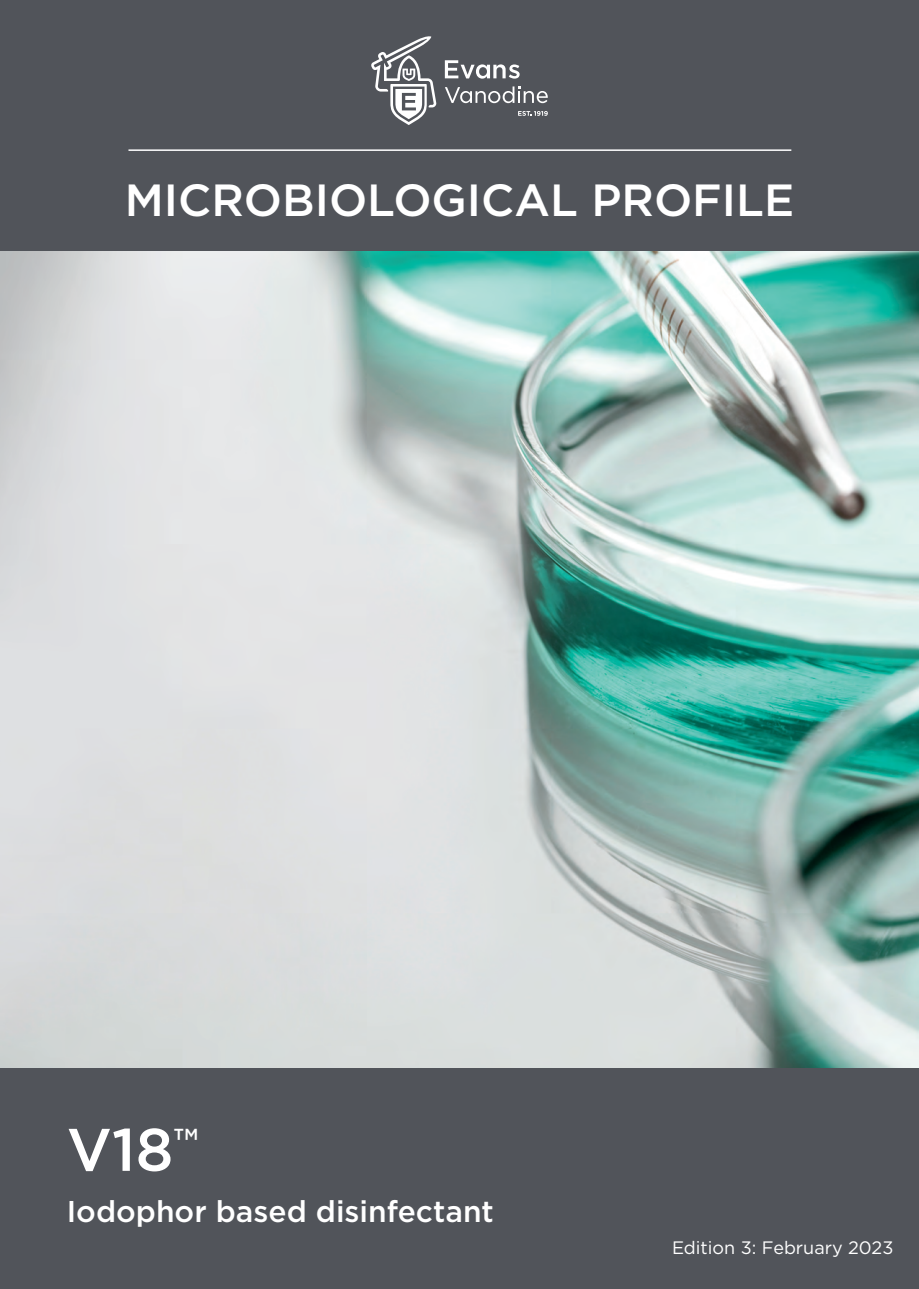
<style>
.page{position:relative;width:919px;height:1289px;background:#fff}
.page>*{position:absolute;margin:0;border:0;box-sizing:border-box;transform-origin:0 0}
.Product_Name{font:500 60px "Gotham";color:#fff}
.Product_Name-2{font:500 45px "Gotham";color:#fff}
.Product_Name-3{font:500 30px "Gotham";color:#fff}
.t1{font:18px "Gotham";color:#fff}
</style>
<div class="page">
<img style="left:0;top:251px;width:918px;height:817px">
<div style="left:0;top:1068px;width:918px;height:220px;background:#51545a"></div>
<div style="left:0;top:0;width:918px;height:251px;background:#51545a"></div>
<hr style="left:128px;top:149px;width:663px;height:2px;background:#fff">
<svg style="left:371px;top:36px;width:65px;height:89px"></svg>
<svg style="left:445px;top:60px;width:74px;height:19px"></svg>
<svg style="left:445px;top:86px;width:102px;height:17px"></svg>
<svg style="left:518px;top:111px;width:29px;height:5px"></svg>
<p class="Product_Name-2" style="left:125px;top:171px;width:670px">MICROBIOLOGICAL PROFILE</p>
<p class="Product_Name" style="left:67px;top:1110px;width:133px">V18<sup>™</sup></p>
<p class="Product_Name-3" style="left:67px;top:1191px;width:428px">Iodophor based disinfectant</p>
<p class="t1" style="left:672px;top:1236px;width:223px">Edition 3: February 2023</p>
</div>
